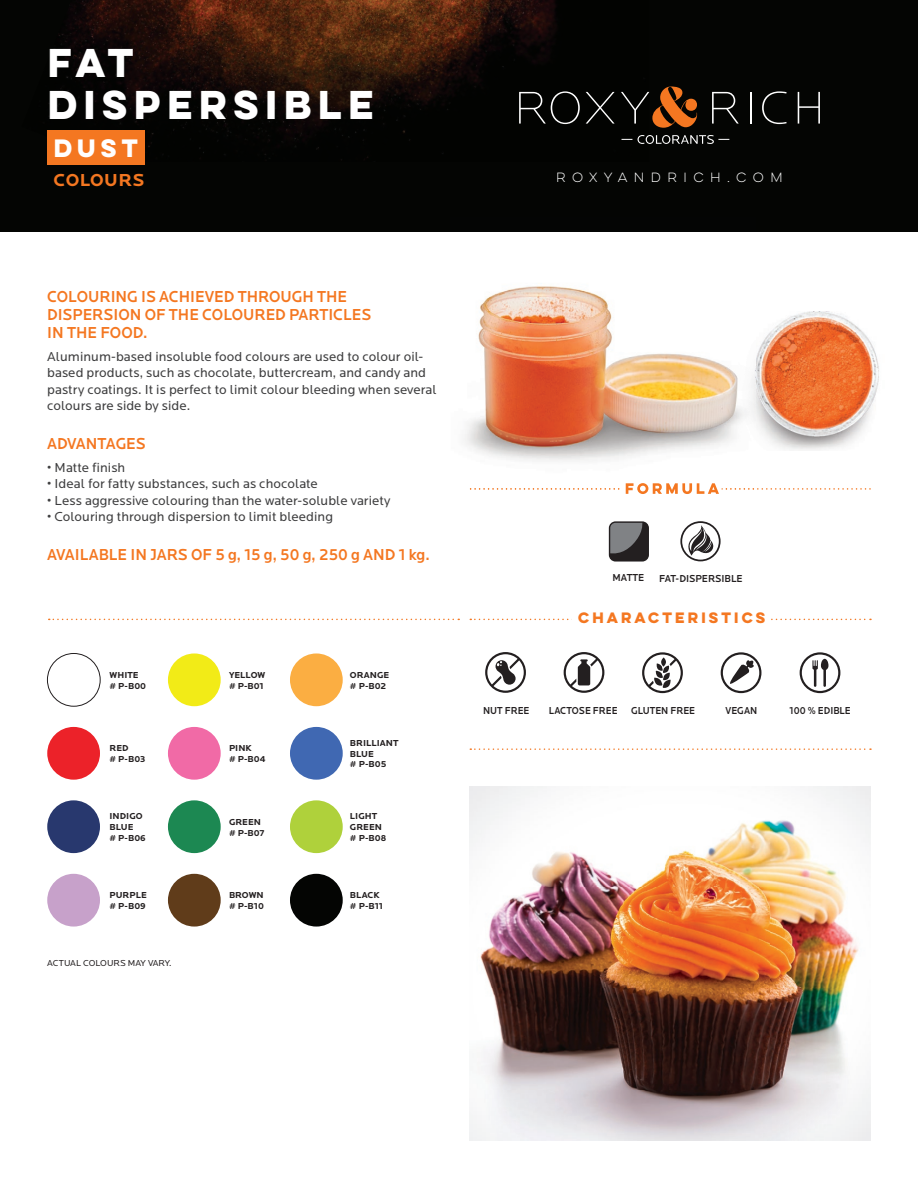
<style>
.page{position:relative;width:918px;height:1188px;background:#fff}
.page>*{position:absolute;margin:0;border:0;box-sizing:border-box;transform-origin:0 0}
.t1{font:700 36px/42px "Lulo Clean One";letter-spacing:-.04em;color:#fff}
.t2{font:700 22.5px "Lulo Clean One";color:#fff}
.t3{font:700 18px "Locator";letter-spacing:.02em;color:#f47721}
.t4{font:500 16.5px/18px "Locator";color:#f47721;scale:.92 1}
.t5{font:13.5px/16.5px "Locator";letter-spacing:.005em;color:#3e3e3f}
.t6{font:700 13.5px "Lulo Clean One";letter-spacing:.005em;color:#f47721}
.t7{font:12px "Lulo Clean One";letter-spacing:.34em;color:#fff}
.t8{font:500 10.5px "Locator";color:#231f20;scale:.89 1}
.t9{font:500 10.5px "Locator";color:#231f20;scale:.92 1}
.t10{font:700 9px/10.8px "Locator";letter-spacing:.005em;color:#231f20}
.t11{font:9px "Locator";letter-spacing:.005em;color:#231f20}
.t12{font:500 6.3px "Locator";color:#231f20}
</style>
<div class="page">
<img style="left:469px;top:786px;width:402px;height:355px">
<div style="left:0;top:0;width:918px;height:231px;background:#040503"></div>
<img style="left:52px;top:0;width:586px;height:158px">
<svg style="left:470px;top:619px;width:401px;height:1px"></svg>
<div style="left:571px;top:610px;width:197px;height:14px;background:#fff"></div>
<img style="left:756px;top:311px;width:123px;height:139px">
<svg style="left:470px;top:748px;width:401px;height:2px"></svg>
<img style="left:451px;top:231px;width:305px;height:258px">
<svg style="left:470px;top:488px;width:401px;height:2px"></svg>
<img style="left:620px;top:481px;width:101px;height:13px">
<img style="left:626px;top:483px;width:93px;height:11px">
<div style="left:609px;top:521px;width:40px;height:41px;background:#231f20;border-radius:7px"></div>
<svg style="left:610px;top:523px;width:33px;height:31px"></svg>
<svg style="left:49px;top:619px;width:410px;height:1px"></svg>
<img style="left:47px;top:653px;width:53px;height:53px;border-radius:26px">
<div style="left:47px;top:653px;width:53px;height:53px;border:1px solid #231f20;border-radius:50%"></div>
<div style="left:168px;top:653px;width:53px;height:53px;background:#f2eb17;border-radius:26px"></div>
<div style="left:290px;top:653px;width:53px;height:53px;background:#fbae42;border-radius:26px"></div>
<div style="left:47px;top:727px;width:53px;height:53px;background:#ec2229;border-radius:26px"></div>
<div style="left:168px;top:727px;width:53px;height:53px;background:#f16aa6;border-radius:26px"></div>
<div style="left:290px;top:727px;width:53px;height:53px;background:#4068b2;border-radius:26px"></div>
<div style="left:47px;top:800px;width:53px;height:53px;background:#28386e;border-radius:26px"></div>
<div style="left:168px;top:800px;width:53px;height:53px;background:#1c8852;border-radius:26px"></div>
<div style="left:290px;top:800px;width:53px;height:53px;background:#afd13b;border-radius:26px"></div>
<div style="left:47px;top:874px;width:53px;height:53px;background:#c7a1ca;border-radius:26px"></div>
<div style="left:168px;top:874px;width:53px;height:53px;background:#603c1a;border-radius:26px"></div>
<div style="left:290px;top:874px;width:53px;height:53px;background:#040503;border-radius:26px"></div>
<div style="left:47px;top:130px;width:98px;height:35px;background:#f47721"></div>
<svg style="left:800px;top:652px;width:40px;height:41px"></svg>
<svg style="left:721px;top:652px;width:40px;height:41px"></svg>
<svg style="left:642px;top:652px;width:41px;height:41px"></svg>
<svg style="left:564px;top:652px;width:40px;height:41px"></svg>
<svg style="left:485px;top:652px;width:41px;height:41px"></svg>
<svg style="left:687px;top:525px;width:27px;height:31px"></svg>
<div style="left:680px;top:521px;width:41px;height:40px;border:2px solid #231f20;border-radius:50%"></div>
<svg style="left:519px;top:91px;width:61px;height:33px"></svg>
<svg style="left:586px;top:92px;width:29px;height:32px"></svg>
<svg style="left:621px;top:87px;width:76px;height:41px"></svg>
<svg style="left:712px;top:92px;width:27px;height:32px"></svg>
<hr style="left:750px;top:92px;width:1px;height:32px;background:#fff">
<svg style="left:762px;top:91px;width:25px;height:33px"></svg>
<svg style="left:798px;top:92px;width:22px;height:32px"></svg>
<svg style="left:638px;top:135px;width:91px;height:9px"></svg>
<h1 class="t1" style="left:48px;top:41px;width:336px">FAT<br>DISPERSIBLE</h1>
<h2 class="t2" style="left:54px;top:131px;width:91px">DUST</h2>
<h3 class="t3" style="left:54px;top:169px;width:92px">COLOURS</h3>
<p class="t4" style="left:47px;top:288px;width:354px">COLOURING IS ACHIEVED THROUGH THE<br>DISPERSION OF THE COLOURED PARTICLES<br>IN THE FOOD.</p>
<p class="t5" style="left:47px;top:349px;width:391px">Aluminum-based insoluble food colours are used to colour oil&shy;based products, such as chocolate, buttercream, and candy and pastry coatings. It is perfect to limit colour bleeding when several colours are side by side.</p>
<p class="t4" style="left:47px;top:435px;width:109px">ADVANTAGES</p>
<p class="t5" style="left:47px;top:460px;width:80px">• Matte finish</p>
<p class="t5" style="left:47px;top:476px;width:272px">• Ideal for fatty substances, such as chocolate</p>
<p class="t5" style="left:47px;top:493px;width:345px">• Less aggressive colouring than the water-soluble variety</p>
<p class="t5" style="left:47px;top:509px;width:287px">• Colouring through dispersion to limit bleeding</p>
<p class="t4" style="left:47px;top:546px;width:417px">AVAILABLE IN JARS OF 5 g, 15 g, 50 g, 250 g AND 1 kg.</p>
<p class="t10" style="left:110px;top:670px;width:38px">WHITE # P-B00</p>
<p class="t10" style="left:229px;top:670px;width:38px">YELLOW # P-B01</p>
<p class="t10" style="left:350px;top:670px;width:41px">ORANGE # P-B02</p>
<p class="t10" style="left:110px;top:743px;width:37px">RED<br># P-B03</p>
<p class="t10" style="left:229px;top:743px;width:38px">PINK<br># P-B04</p>
<p class="t10" style="left:350px;top:738px;width:50px">BRILLIANT<br>BLUE<br># P-B05</p>
<p class="t10" style="left:110px;top:811px;width:38px">INDIGO<br>BLUE<br># P-B06</p>
<p class="t10" style="left:229px;top:817px;width:37px">GREEN # P-B07</p>
<p class="t10" style="left:350px;top:811px;width:38px">LIGHT<br>GREEN # P-B08</p>
<p class="t10" style="left:110px;top:890px;width:39px">PURPLE # P-B09</p>
<p class="t10" style="left:229px;top:890px;width:36px">BROWN # P-B10</p>
<p class="t10" style="left:350px;top:890px;width:35px">BLACK # P-B11</p>
<p class="t11" style="left:47px;top:958px;width:126px">ACTUAL COLOURS MAY VARY.</p>
<p class="t7" style="left:556px;top:169px;width:230px">ROXYANDRICH.COM</p>
<p class="t9" style="left:613px;top:572px;width:36px">MATTE</p>
<p class="t9" style="left:659px;top:572px;width:92px">FAT-DISPERSIBLE</p>
<p class="t6" style="left:578px;top:607px;width:192px">CHARACTERISTICS</p>
<p class="t8" style="left:483px;top:705px;width:54px">NUT FREE</p>
<p class="t8" style="left:549px;top:705px;width:79px">LACTOSE FREE</p>
<p class="t8" style="left:631px;top:705px;width:73px">GLUTEN FREE</p>
<p class="t8" style="left:726px;top:705px;width:37px">VEGAN</p>
<p class="t8" style="left:790px;top:705px;width:70px">100 % EDIBLE</p>
<p class="t12" style="left:561px;top:706px;width:48px">LACTOSE FREE</p>
<p class="t12" style="left:641px;top:706px;width:44px">GLUTEN FREE</p>
<p class="t12" style="left:730px;top:706px;width:23px">VEGAN</p>
<p class="t12" style="left:800px;top:706px;width:42px">100% EDIBLE</p>
<p class="t12" style="left:490px;top:706px;width:33px">NUT FREE</p>
</div>
